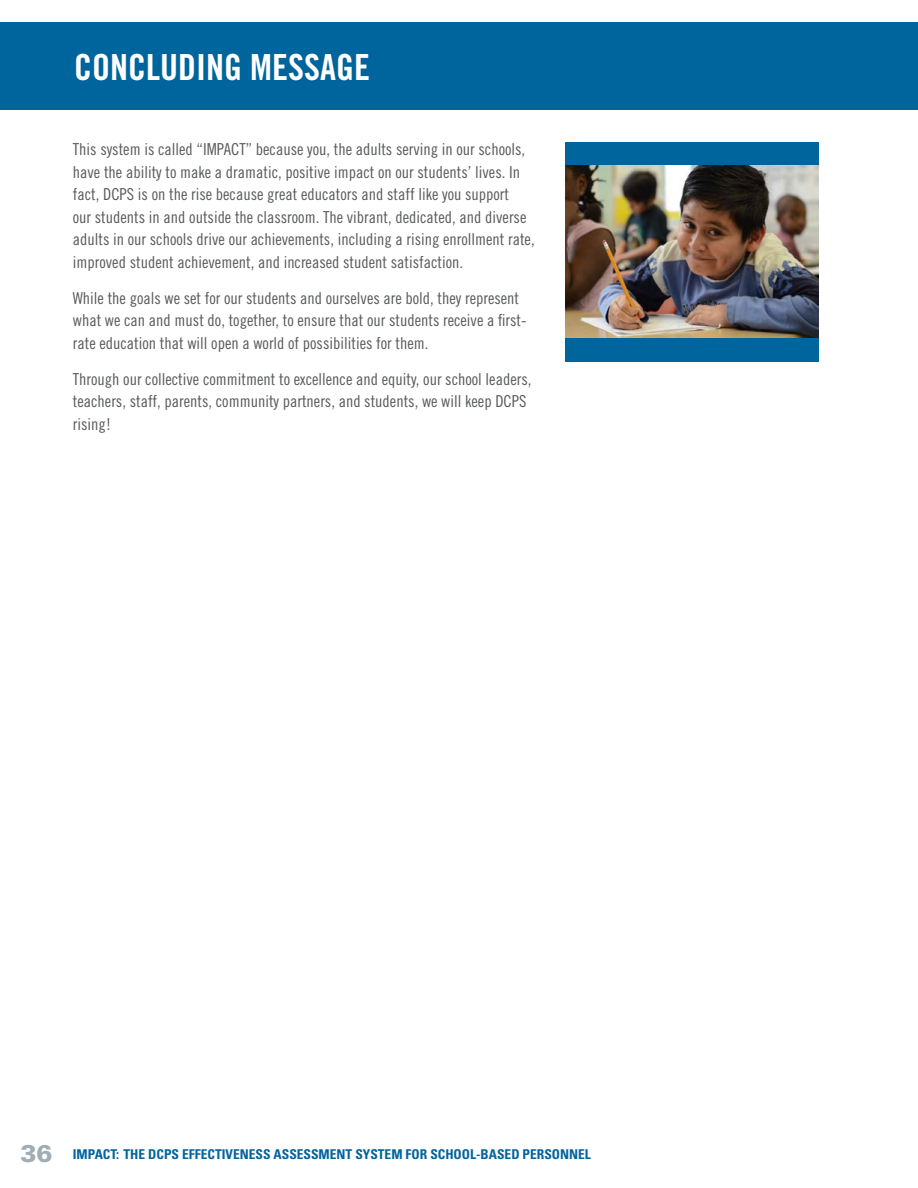
<style>
.page{position:relative;width:918px;height:1188px;background:#fff}
.page>*{position:absolute;margin:0;border:0;box-sizing:border-box;transform-origin:0 0}
.blue_bar_title{font:36px "Trade Gothic LT Std Bd Cn 20";color:#fff}
.Body_Text{font:16.5px/22.5px "Trade Gothic LT Std Cn 18";color:#58595b}
.t1{font:700 condensed 13.5px "Univers LT Std";color:#00649d}
.s1{font-weight:900;font-stretch:normal;font-size:24px;color:#a0adb7}
</style>
<div class="page">
<div style="left:0;top:23px;width:918px;height:87px;background:#00649d"></div>
<div style="left:565px;top:336px;width:254px;height:25px;background:#00649d"></div>
<div style="left:565px;top:142px;width:254px;height:25px;background:#00649d"></div>
<img style="left:565px;top:165px;width:254px;height:173px">
<p class="blue_bar_title" style="left:74px;top:46px;width:297px">CONCLUDING MESSAGE</p>
<p class="Body_Text" style="left:73px;top:138px;width:463px">This system is called “IMPACT” because you, the adults serving in our schools, have the ability to make a dramatic, positive impact on our students’ lives. In fact, DCPS is on the rise because great educators and staff like you support<br>our students in and outside the classroom. The vibrant, dedicated, and diverse adults in our schools drive our achievements, including a rising enrollment rate, improved student achievement, and increased student satisfaction.</p>
<p class="Body_Text" style="left:73px;top:286px;width:455px">While the goals we set for our students and ourselves are bold, they represent what we can and must do, together, to ensure that our students receive a first&shy;rate education that will open a world of possibilities for them.</p>
<p class="Body_Text" style="left:73px;top:367px;width:460px">Through our collective commitment to excellence and equity, our school leaders, teachers, staff, parents, community partners, and students, we will keep DCPS rising!</p>
<p class="t1" style="left:20px;top:1145px;width:572px"><span class="s1">36</span> IMPACT: THE DCPS EFFECTIVENESS ASSESSMENT SYSTEM FOR SCHOOL-BASED PERSONNEL</p>
</div>
